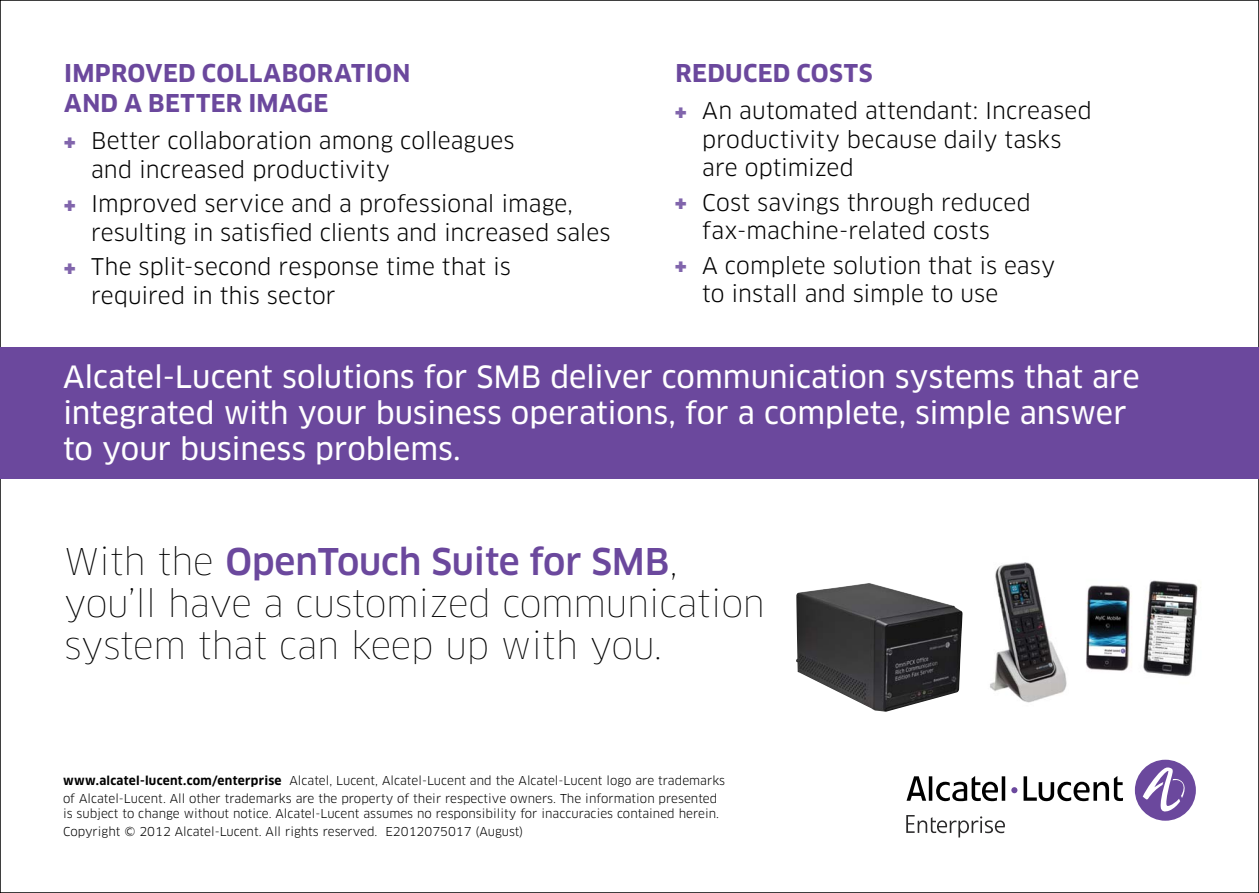
<style>
.page{position:relative;width:1259px;height:893px;background:#fff}
.page>*{position:absolute;margin:0;border:0;box-sizing:border-box;transform-origin:0 0}
.t1{font:100 36px/42px "Clan OT";letter-spacing:-.01em;color:#000}
.t2{font:30px/36px "Clan OT News";letter-spacing:-.005em;color:#fff}
.t3{font:700 24px/30px "Clan OT";letter-spacing:.015em;color:#6b489d}
.t4{font:22.5px/28.5px "Clan OT";color:#000}
.t5{font:12px/18px "Clan OT";letter-spacing:.005em;color:#000}
.s1{color:#8165ac}
.s2{font-weight:500;color:#6b489d}
.s3{font-weight:700}
</style>
<div class="page">
<div style="left:1135px;top:760px;width:61px;height:61px;background:#6b489d;border-radius:50%"></div>
<svg style="left:1142px;top:767px;width:46px;height:46px"></svg>
<svg style="left:906px;top:776px;width:217px;height:25px"></svg>
<svg style="left:906px;top:815px;width:99px;height:22px"></svg>
<div style="left:0;top:347px;width:1259px;height:131px;background:#6b489d"></div>
<img style="left:796px;top:583px;width:166px;height:129px">
<img style="left:990px;top:562px;width:211px;height:141px">
<p class="t3" style="left:64px;top:58px;width:347px">IMPROVED COLLABORATION<br>AND A BETTER IMAGE</p>
<p class="t4" style="left:91px;top:127px;width:425px;text-indent:-27px"><span class="s1">✚</span> Better collaboration among colleagues and increased productivity</p>
<p class="t4" style="left:91px;top:190px;width:521px;text-indent:-27px"><span class="s1">✚</span> Improved service and a professional image, resulting in satisfied clients and increased sales</p>
<p class="t4" style="left:91px;top:253px;width:421px;text-indent:-27px"><span class="s1">✚</span> The split-second response time that is required in this sector</p>
<p class="t3" style="left:675px;top:58px;width:197px">REDUCED COSTS</p>
<p class="t4" style="left:702px;top:97px;width:391px;text-indent:-27px"><span class="s1">✚</span> An automated attendant: Increased productivity because daily tasks are optimized</p>
<p class="t4" style="left:702px;top:188px;width:330px;text-indent:-27px"><span class="s1">✚</span> Cost savings through reduced fax-machine-related costs</p>
<p class="t4" style="left:702px;top:251px;width:354px;text-indent:-27px"><span class="s1">✚</span> A complete solution that is easy to install and simple to use</p>
<h2 class="t2" style="left:63px;top:359px;width:1078px">Alcatel-Lucent solutions for SMB deliver communication systems that are integrated with your business operations, for a complete, simple answer to your business problems.</h2>
<h1 class="t1" style="left:64px;top:541px;width:702px">With the <span class="s2">OpenTouch Suite for SMB</span>, you’ll have a customized communication system that can keep up with you.</h1>
<p class="t5" style="left:63px;top:771px;width:663px"><span class="s3">WWW.ALCATEL-LUCENT.COM/ENTERPRISE</span> Alcatel, Lucent, Alcatel-Lucent and the Alcatel-Lucent logo are trademarks of Alcatel-Lucent. All other trademarks are the property of their respective owners. The information presented</p>
<p class="t5" style="left:63px;top:804px;width:657px">is subject to change without notice. Alcatel-Lucent assumes no responsibility for inaccuracies contained herein.<br>Copyright © 2012 Alcatel-Lucent. All rights reserved. E2012075017 (August)</p>
</div>
